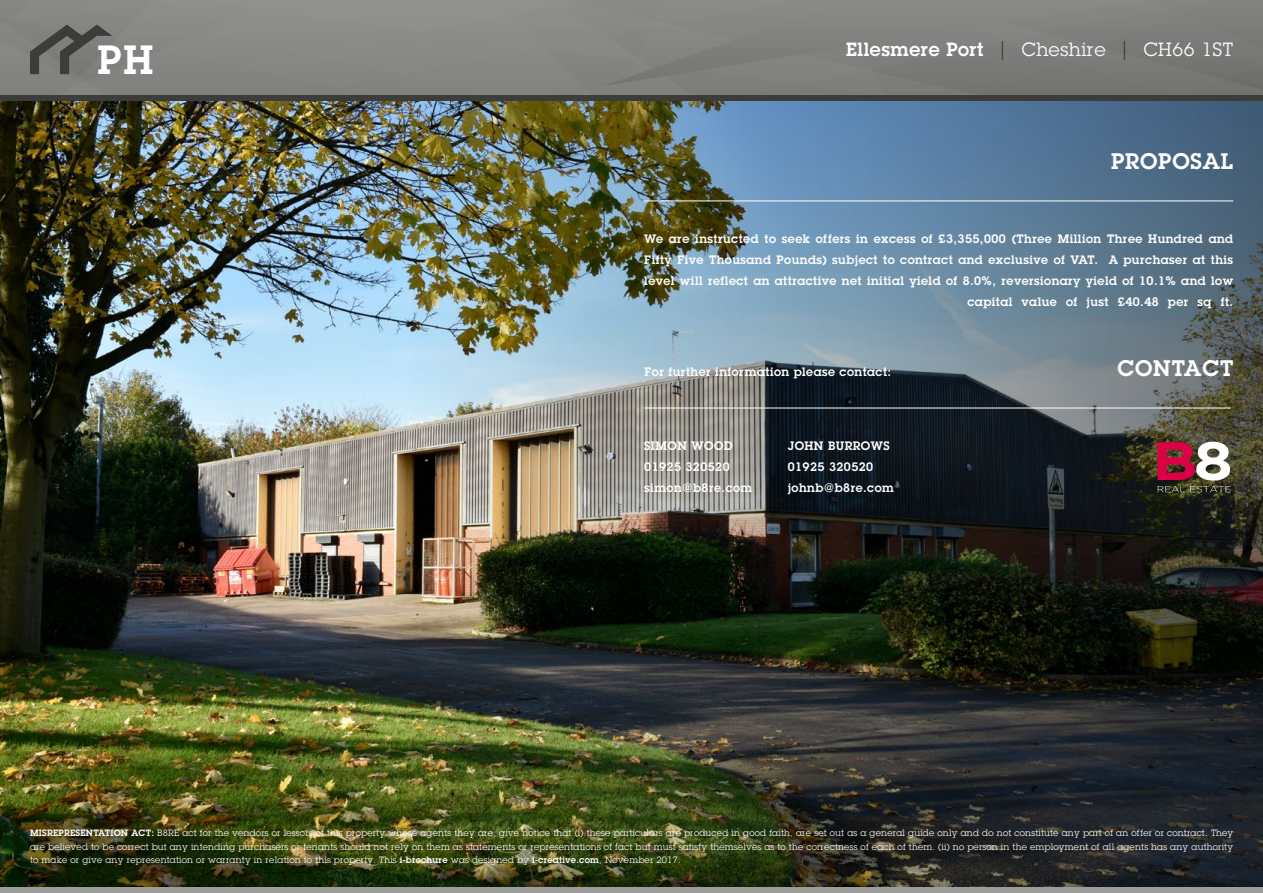
<style>
.page{position:relative;width:1263px;height:893px;background:#fff}
.page>*{position:absolute;margin:0;border:0;box-sizing:border-box;transform-origin:0 0}
.t1{font:600 40.05px "Lubalin Graph Std";color:#fff}
.t2{font:600 22.05px "Lubalin Graph Std";letter-spacing:.04em;color:#fff}
.t3{font:18.75px "Lubalin Graph Std";letter-spacing:.03em;color:#fff}
.t4{font:600 12px/21px "Lubalin Graph Std";letter-spacing:.04em;color:#fff}
.t5{font:9px/13.5px "Lubalin Graph Std";letter-spacing:.025em;color:#fff;text-align:justify}
.s1{font-weight:600}
.s2{color:#3c3c3b}
</style>
<div class="page">
<img style="left:0;top:101px;width:404px;height:787px">
<img style="left:404px;top:101px;width:859px;height:787px">
<div style="left:0;top:888px;width:1263px;height:5px;background:#9c9c9a"></div>
<div style="left:0;top:0;width:1263px;height:96px;background:linear-gradient(to right,#8b8b89,#7c7c7a)"></div>
<div style="left:0;top:96px;width:1263px;height:5px;background:#3c3c3b"></div>
<svg style="left:30px;top:25px;width:82px;height:49px;background:#696968"></svg>
<hr style="left:644px;top:201px;width:589px;height:1px;background:#fff">
<svg style="left:1157px;top:442px;width:74px;height:50px"></svg>
<hr style="left:644px;top:408px;width:587px;height:1px;background:#fff">
<h1 class="t1" style="left:97px;top:33px;width:57px">PH</h1>
<h3 class="t3" style="left:846px;top:38px;width:388px"><span class="s1">Ellesmere Port</span> <span class="s2">|</span> Cheshire <span class="s2">|</span> CH66 1ST</h3>
<h2 class="t2" style="left:1111px;top:147px;width:124px">PROPOSAL</h2>
<p class="t4" style="left:644px;top:228px;width:590px;text-align:right">We are instructed to seek offers in excess of £3,355,000 (Three Million Three Hundred and Fifty Five Thousand Pounds) subject to contract and exclusive of VAT. A purchaser at this level will reflect an attractive net initial yield of 8.0%, reversionary yield of 10.1% and low capital value of just £40.48 per sq ft.</p>
<h3 class="t4" style="left:644px;top:362px;width:248px">For further information please contact:</h3>
<h3 class="t4" style="left:644px;top:435px;width:110px">SIMON WOOD<br>01925 320520 simon@b8re.com</h3>
<h3 class="t4" style="left:788px;top:435px;width:108px">JOHN BURROWS<br>01925 320520 johnb@b8re.com</h3>
<h2 class="t2" style="left:1117px;top:354px;width:117px">CONTACT</h2>
<p class="t5" style="left:30px;top:826px;width:1205px"><span class="s1">MISREPRESENTATION ACT:</span> B8RE act for the vendors or lessors of this property whose agents they are, give notice that (i) these particulars are produced in good faith, are set out as a general guide only and do not constitute any part of an offer or contract. They are believed to be correct but any intending purchasers or tenants should not rely on them as statements or representations of fact but must satisfy themselves as to the correctness of each of them. (ii) no person in the employment of all agents has any authority to make or give any representation or warranty in relation to this property. This <span class="s1">i-brochure</span> was designed by <span class="s1">i-creative.com</span>, November 2017.</p>
</div>
